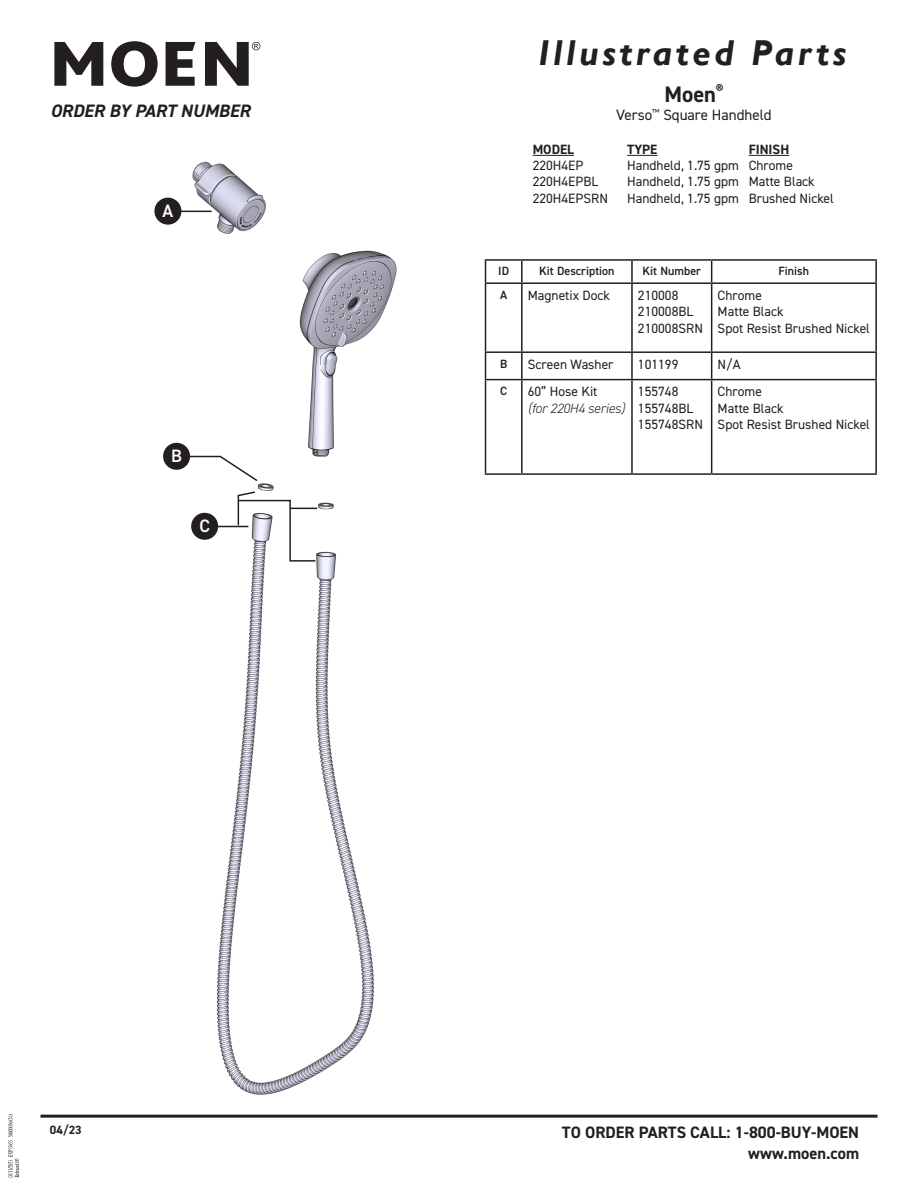
<style>
.page{position:relative;width:918px;height:1188px;background:#fff}
.page>*{position:absolute;margin:0;border:0;box-sizing:border-box;transform-origin:0 0}
.t1{font:italic 700 36px "Gill Sans";letter-spacing:.1em;color:#231f20}
.Product_Title{font:700 22.5px "DIN2014";color:#231f20}
.t2{font:italic 700 18px "DIN2014";color:#231f20}
.Callout_Circles{font:600 18px "DIN2014";color:#fff}
.t3{font:700 16.5px "DIN2014";color:#231f20}
.t4{font:15px "DIN2014";color:#231f20}
.Part_Numbers{font:13.5px "DIN2014";color:#231f20}
.Part_Numbers-2{font:italic 300 13.5px "DIN2014";letter-spacing:-.01em;color:#231f20}
.t5{font:700 13.5px "DIN2014";color:#231f20}
.Call_Out_ID{font:600 12px "DIN2014";color:#231f20}
.t6{font:700 12px "DIN2014";color:#231f20}
</style>
<div class="page">
<img style="left:154px;top:161px;width:243px;height:934px">
<hr style="left:40px;top:1115px;width:838px;height:3px;background:#231f20">
<svg style="left:54px;top:42px;width:49px;height:44px"></svg>
<svg style="left:111px;top:41px;width:47px;height:46px"></svg>
<svg style="left:166px;top:42px;width:29px;height:44px"></svg>
<svg style="left:205px;top:42px;width:55px;height:44px"></svg>
<hr style="left:533px;top:155px;width:41px;height:1px;background:#231f20">
<hr style="left:627px;top:155px;width:30px;height:1px;background:#231f20">
<hr style="left:749px;top:155px;width:40px;height:1px;background:#231f20">
<hr style="left:485px;top:259px;width:37px;height:2px;background:#231f20">
<svg style="left:485px;top:261px;width:1px;height:21px"></svg>
<hr style="left:522px;top:259px;width:110px;height:2px;background:#231f20">
<hr style="left:521px;top:261px;width:2px;height:21px;background:#231f20">
<hr style="left:632px;top:259px;width:80px;height:2px;background:#231f20">
<hr style="left:631px;top:261px;width:2px;height:21px;background:#231f20">
<hr style="left:712px;top:259px;width:165px;height:2px;background:#231f20">
<svg style="left:711px;top:261px;width:1px;height:21px"></svg>
<hr style="left:875px;top:261px;width:2px;height:21px;background:#231f20">
<hr style="left:485px;top:282px;width:37px;height:2px;background:#231f20">
<hr style="left:485px;top:284px;width:1px;height:67px;background:#231f20">
<hr style="left:522px;top:282px;width:110px;height:2px;background:#231f20">
<hr style="left:521px;top:284px;width:2px;height:67px;background:#231f20">
<hr style="left:632px;top:282px;width:80px;height:2px;background:#231f20">
<hr style="left:631px;top:284px;width:2px;height:67px;background:#231f20">
<hr style="left:712px;top:282px;width:165px;height:2px;background:#231f20">
<hr style="left:711px;top:284px;width:1px;height:67px;background:#231f20">
<hr style="left:875px;top:284px;width:2px;height:67px;background:#231f20">
<hr style="left:485px;top:351px;width:37px;height:2px;background:#231f20">
<svg style="left:485px;top:353px;width:1px;height:26px"></svg>
<hr style="left:522px;top:351px;width:110px;height:2px;background:#231f20">
<hr style="left:521px;top:353px;width:2px;height:26px;background:#231f20">
<hr style="left:632px;top:351px;width:80px;height:2px;background:#231f20">
<hr style="left:631px;top:353px;width:2px;height:26px;background:#231f20">
<hr style="left:712px;top:351px;width:165px;height:2px;background:#231f20">
<svg style="left:711px;top:353px;width:1px;height:26px"></svg>
<hr style="left:875px;top:353px;width:2px;height:26px;background:#231f20">
<hr style="left:485px;top:379px;width:37px;height:1px;background:#231f20">
<hr style="left:485px;top:380px;width:1px;height:93px;background:#231f20">
<hr style="left:522px;top:379px;width:110px;height:1px;background:#231f20">
<hr style="left:521px;top:380px;width:2px;height:93px;background:#231f20">
<hr style="left:632px;top:379px;width:80px;height:1px;background:#231f20">
<hr style="left:631px;top:380px;width:2px;height:93px;background:#231f20">
<hr style="left:712px;top:379px;width:165px;height:1px;background:#231f20">
<hr style="left:711px;top:380px;width:1px;height:93px;background:#231f20">
<hr style="left:875px;top:380px;width:2px;height:93px;background:#231f20">
<hr style="left:485px;top:473px;width:37px;height:2px;background:#231f20">
<hr style="left:522px;top:473px;width:110px;height:2px;background:#231f20">
<hr style="left:632px;top:473px;width:80px;height:2px;background:#231f20">
<hr style="left:712px;top:473px;width:165px;height:2px;background:#231f20">
<div style="left:154px;top:198px;width:27px;height:27px;background:#231f20;border-radius:50%"></div>
<hr style="left:180px;top:211px;width:32px;height:1px;background:#231f20">
<svg style="left:237px;top:490px;width:80px;height:72px"></svg>
<div style="left:163px;top:443px;width:27px;height:27px;background:#231f20;border-radius:50%"></div>
<svg style="left:187px;top:455px;width:72px;height:28px"></svg>
<div style="left:191px;top:513px;width:27px;height:27px;background:#231f20;border-radius:50%"></div>
<hr style="left:217px;top:526px;width:31px;height:1px;background:#231f20">
<svg style="left:8px;top:1114px;width:11px;height:63px"></svg>
<p class="t2" style="left:50px;top:99px;width:201px">ORDER BY PART NUMBER</p>
<p class="Callout_Circles" style="left:163px;top:199px;width:12px">A</p>
<p class="Callout_Circles" style="left:171px;top:444px;width:12px">B</p>
<p class="Callout_Circles" style="left:199px;top:514px;width:12px">C</p>
<p class="t6" style="left:50px;top:1122px;width:33px">04/23</p>
<p class="t1" style="left:539px;top:32px;width:309px">Illustrated Parts</p>
<p class="Product_Title" style="left:664px;top:79px;width:60px">Moen<sup>®</sup></p>
<p class="t4" style="left:616px;top:105px;width:157px">Verso<sup>™</sup> Square Handheld</p>
<p class="t5" style="left:533px;top:140px;width:43px">MODEL</p>
<p class="t5" style="left:627px;top:140px;width:32px">TYPE</p>
<p class="t5" style="left:749px;top:140px;width:42px">FINISH</p>
<p class="Part_Numbers" style="left:533px;top:157px;width:52px">220H4EP</p>
<p class="Part_Numbers" style="left:627px;top:157px;width:167px">Handheld, 1.75 gpm Chrome</p>
<p class="Part_Numbers" style="left:533px;top:173px;width:67px">220H4EPBL</p>
<p class="Part_Numbers" style="left:627px;top:173px;width:189px">Handheld, 1.75 gpm Matte Black</p>
<p class="Part_Numbers" style="left:533px;top:190px;width:77px">220H4EPSRN</p>
<p class="Part_Numbers" style="left:627px;top:190px;width:208px">Handheld, 1.75 gpm Brushed Nickel</p>
<p class="Call_Out_ID" style="left:498px;top:263px;width:12px">ID</p>
<p class="Call_Out_ID" style="left:539px;top:263px;width:77px">Kit Description</p>
<p class="Call_Out_ID" style="left:643px;top:263px;width:60px">Kit Number</p>
<p class="Call_Out_ID" style="left:779px;top:263px;width:32px">Finish</p>
<p class="Call_Out_ID" style="left:500px;top:286px;width:9px">A</p>
<p class="Part_Numbers" style="left:528px;top:287px;width:84px">Magnetix Dock</p>
<p class="Part_Numbers" style="left:638px;top:287px;width:42px">210008</p>
<p class="Part_Numbers" style="left:638px;top:303px;width:57px">210008BL</p>
<p class="Part_Numbers" style="left:638px;top:320px;width:66px">210008SRN</p>
<p class="Part_Numbers" style="left:718px;top:287px;width:46px">Chrome</p>
<p class="Part_Numbers" style="left:718px;top:303px;width:68px">Matte Black</p>
<p class="Part_Numbers" style="left:718px;top:320px;width:154px">Spot Resist Brushed Nickel</p>
<p class="Call_Out_ID" style="left:500px;top:355px;width:9px">B</p>
<p class="Part_Numbers" style="left:528px;top:356px;width:87px">Screen Washer</p>
<p class="Part_Numbers" style="left:638px;top:356px;width:42px">101199</p>
<p class="Part_Numbers" style="left:718px;top:356px;width:24px">N/A</p>
<p class="Call_Out_ID" style="left:500px;top:383px;width:9px">C</p>
<p class="Part_Numbers" style="left:528px;top:383px;width:71px">60” Hose Kit</p>
<p class="Part_Numbers-2" style="left:528px;top:400px;width:99px">(for 220H4 series)</p>
<p class="Part_Numbers" style="left:638px;top:383px;width:42px">155748</p>
<p class="Part_Numbers" style="left:638px;top:400px;width:57px">155748BL</p>
<p class="Part_Numbers" style="left:638px;top:416px;width:66px">155748SRN</p>
<p class="Part_Numbers" style="left:718px;top:383px;width:46px">Chrome</p>
<p class="Part_Numbers" style="left:718px;top:400px;width:68px">Matte Black</p>
<p class="Part_Numbers" style="left:718px;top:416px;width:154px">Spot Resist Brushed Nickel</p>
<p class="t3" style="left:562px;top:1121px;width:299px">TO ORDER PARTS CALL: 1-800-BUY-MOEN</p>
<p class="t3" style="left:748px;top:1142px;width:112px">www.moen.com</p>
</div>
